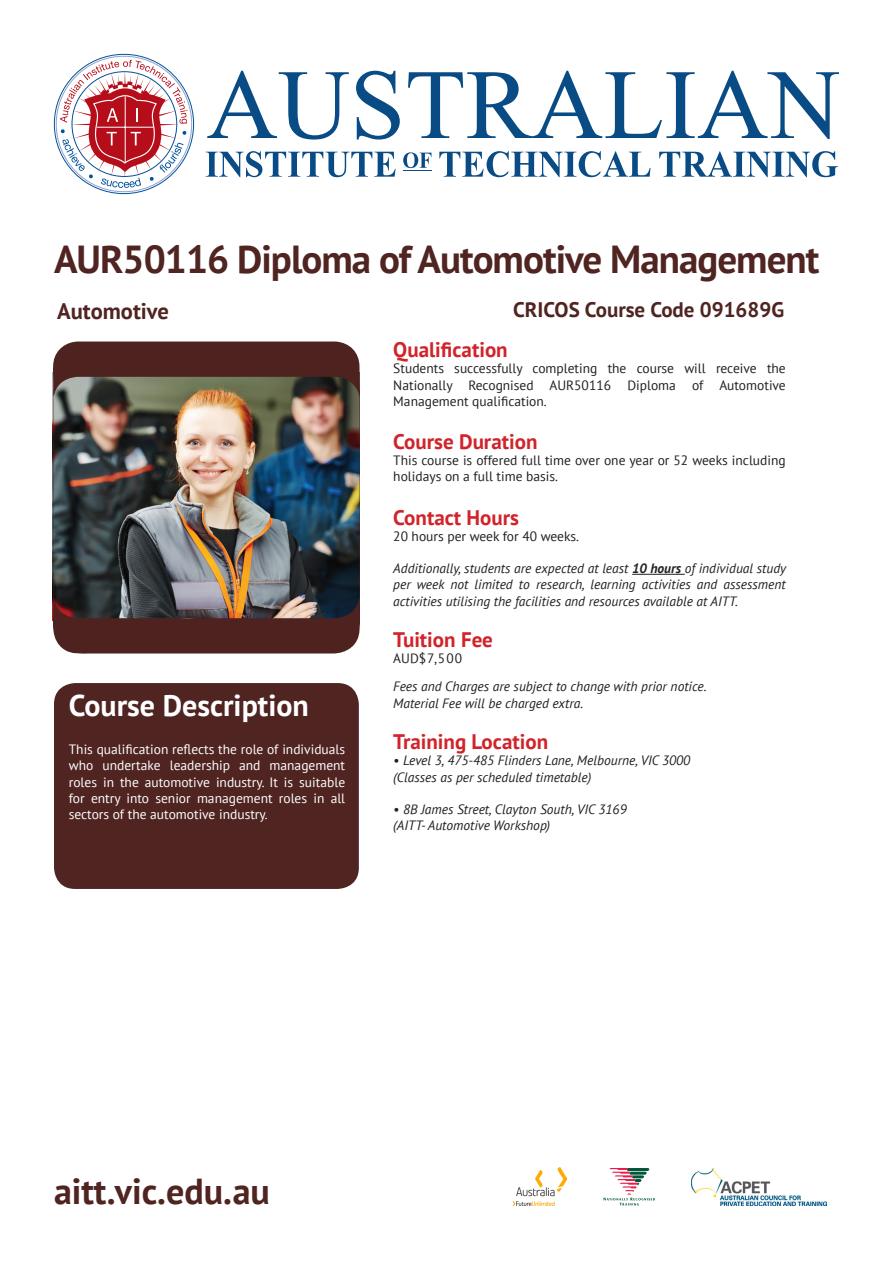
<style>
.page{position:relative;width:893px;height:1263px;background:#fff}
.page>*{position:absolute;margin:0;border:0;box-sizing:border-box;transform-origin:0 0}
.t1{font:700 39px "PT Sans";letter-spacing:-.025em;color:#4f2421}
.t2{font:700 36px "PT Sans";color:#4f2421}
.t3{font:700 30px "PT Sans";color:#fff}
.t4{font:700 22.5px "PT Sans";color:#4f2421}
.t5{font:700 21px "PT Sans";color:#d1232a}
.t6{font:700 21px "PT Sans";color:#4f2421}
.t7{font:italic 13.5px/16.2px "PT Sans";color:#231f20;text-align:justify}
.t8{font:13.5px/16.2px "PT Sans";color:#231f20;text-align:justify}
.t9{font:13.5px/16.2px "PT Sans";color:#fff;text-align:justify}
.s1{font-weight:700}
</style>
<div class="page">
<div style="left:54px;top:683px;width:305px;height:206px;background:#4f2421;border-radius:21px"></div>
<hr style="left:632px;top:574px;width:53px;height:1px;background:#231f20">
<svg style="left:54px;top:54px;width:140px;height:140px"></svg>
<svg style="left:60px;top:60px;width:128px;height:135px"></svg>
<svg style="left:207px;top:71px;width:142px;height:69px"></svg>
<svg style="left:356px;top:71px;width:44px;height:69px"></svg>
<svg style="left:408px;top:71px;width:431px;height:68px"></svg>
<svg style="left:206px;top:151px;width:190px;height:26px"></svg>
<svg style="left:439px;top:151px;width:211px;height:26px"></svg>
<svg style="left:659px;top:151px;width:179px;height:26px"></svg>
<svg style="left:403px;top:152px;width:29px;height:19px"></svg>
<svg style="left:603px;top:1168px;width:52px;height:37px"></svg>
<img style="left:691px;top:1168px;width:136px;height:37px">
<img style="left:513px;top:1167px;width:54px;height:38px">
<img style="left:53px;top:341px;width:307px;height:313px">
<p class="t1" style="left:54px;top:233px;width:767px">AUR50116 Diploma of Automotive Management</p>
<p class="t6" style="left:513px;top:296px;width:272px">CRICOS Course Code 091689G</p>
<p class="t4" style="left:57px;top:296px;width:113px">Automotive</p>
<p class="t3" style="left:69px;top:686px;width:242px">Course Description</p>
<p class="t9" style="left:69px;top:741px;width:278px">This qualification reflects the role of individuals who undertake leadership and management roles in the automotive industry. It is suitable for entry into senior management roles in all sectors of the automotive industry.</p>
<p class="t5" style="left:393px;top:336px;width:116px">Qualification</p>
<p class="t8" style="left:393px;top:360px;width:394px">Students successfully completing the course will receive the Nationally Recognised AUR50116 Diploma of Automotive Management qualification.</p>
<p class="t5" style="left:393px;top:428px;width:146px">Course Duration</p>
<p class="t8" style="left:393px;top:452px;width:394px">This course is offered full time over one year or 52 weeks including holidays on a full time basis.</p>
<p class="t5" style="left:393px;top:503px;width:127px">Contact Hours</p>
<p class="t8" style="left:393px;top:528px;width:187px">20 hours per week for 40 weeks.</p>
<p class="t7" style="left:393px;top:560px;width:394px">Additionally, students are expected at least <span class="s1">10 hours</span> of individual study per week not limited to research, learning activities and assessment activities utilising the facilities and resources available at AITT.</p>
<p class="t5" style="left:393px;top:626px;width:101px">Tuition Fee</p>
<p class="t8" style="left:393px;top:650px;width:70px">AUD$7,500</p>
<p class="t7" style="left:393px;top:678px;width:315px">Fees and Charges are subject to change with prior notice.</p>
<p class="t7" style="left:393px;top:694px;width:191px">Material Fee will be charged extra.</p>
<p class="t5" style="left:393px;top:728px;width:156px">Training Location</p>
<p class="t7" style="left:393px;top:752px;width:298px">• Level 3, 475-485 Flinders Lane, Melbourne, VIC 3000</p>
<p class="t7" style="left:393px;top:768px;width:199px">(Classes as per scheduled timetable)</p>
<p class="t7" style="left:393px;top:801px;width:235px">• 8B James Street, Clayton South, VIC 3169</p>
<p class="t7" style="left:393px;top:817px;width:158px">(AITT- Automotive Workshop)</p>
<p class="t2" style="left:54px;top:1167px;width:217px">aitt.vic.edu.au</p>
</div>
